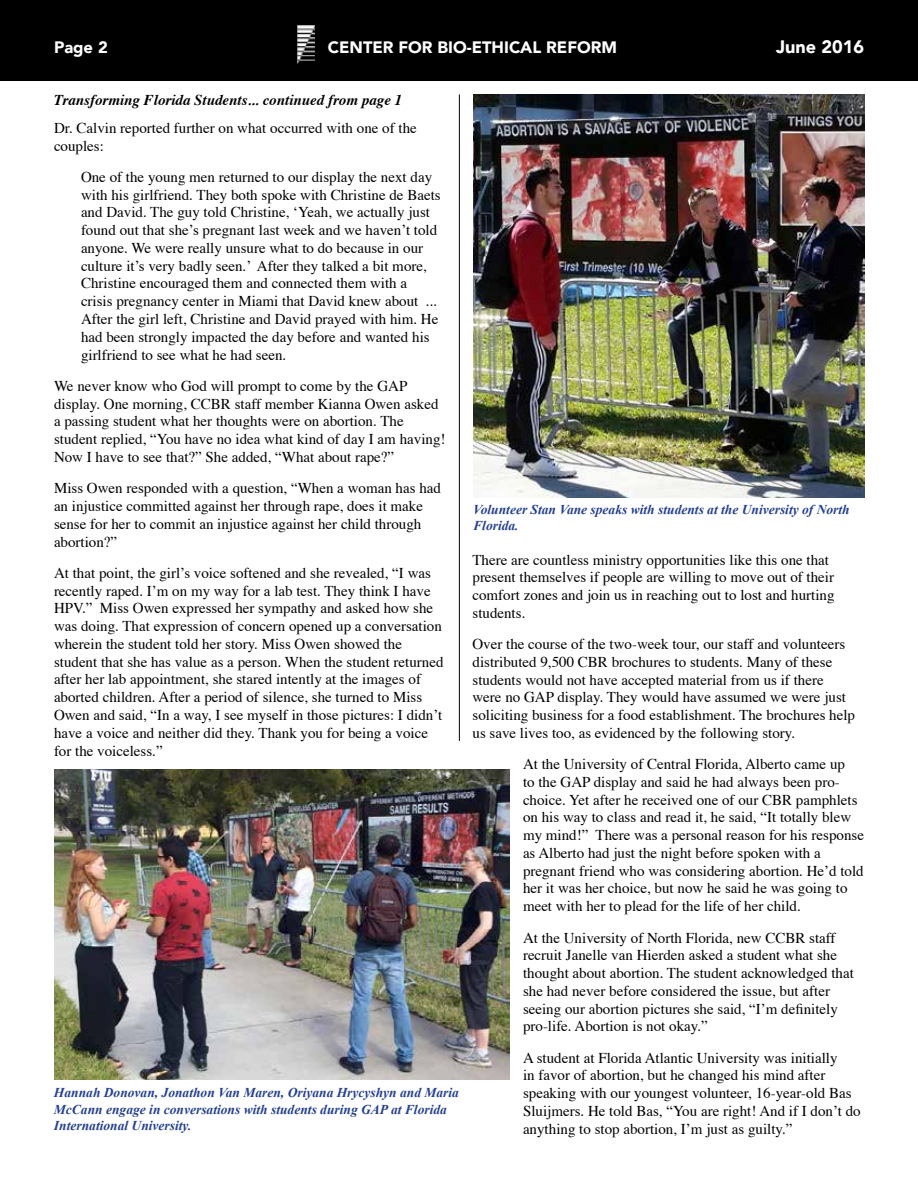
<style>
.page{position:relative;width:918px;height:1188px;background:#fff}
.page>*{position:absolute;margin:0;border:0;box-sizing:border-box;transform-origin:0 0}
.t1{font:900 18px "Avenir";color:#fff}
.t2{font:900 16.5px "Avenir";color:#fff}
.t3{font:15px/17.7px "Times";color:#000}
.t4{font:italic 700 15px "Times";color:#000}
.t5{font:italic 700 13.5px/16.2px "Times New Roman";color:#25408f}
</style>
<div class="page">
<div style="left:0;top:0;width:918px;height:81px;background:#000"></div>
<img style="left:297px;top:26px;width:17px;height:37px">
<hr style="left:459px;top:94px;width:1px;height:647px;background:#000">
<img style="left:474px;top:94px;width:391px;height:404px">
<img style="left:54px;top:770px;width:456px;height:310px">
<p class="t2" style="left:54px;top:33px;width:55px">Page 2</p>
<p class="t2" style="left:328px;top:33px;width:291px">CENTER FOR BIO-ETHICAL REFORM</p>
<p class="t1" style="left:776px;top:31px;width:89px">June 2016</p>
<p class="t4" style="left:54px;top:86px;width:350px">Transforming Florida Students... continued from page 1</p>
<p class="t3" style="left:54px;top:118px;width:364px">Dr. Calvin reported further on what occurred with one of the couples:</p>
<p class="t3" style="left:81px;top:167px;width:361px">One of the young men returned to our display the next day with his girlfriend. They both spoke with Christine de Baets and David. The guy told Christine, ‘Yeah, we actually just found out that she’s pregnant last week and we haven’t told anyone. We were really unsure what to do because in our culture it’s very badly seen.’ After they talked a bit more, Christine encouraged them and connected them with a crisis pregnancy center in Miami that David knew about ...<br>After the girl left, Christine and David prayed with him. He had been strongly impacted the day before and wanted his girlfriend to see what he had seen.</p>
<p class="t3" style="left:54px;top:376px;width:393px">We never know who God will prompt to come by the GAP display. One morning, CCBR staff member Kianna Owen asked a passing student what her thoughts were on abortion. The student replied, “You have no idea what kind of day I am having!<br>Now I have to see that?” She added, “What about rape?”</p>
<p class="t3" style="left:54px;top:478px;width:389px">Miss Owen responded with a question, “When a woman has had an injustice committed against her through rape, does it make sense for her to commit an injustice against her child through abortion?”</p>
<p class="t3" style="left:54px;top:563px;width:391px">At that point, the girl’s voice softened and she revealed, “I was recently raped. I’m on my way for a lab test. They think I have HPV.” Miss Owen expressed her sympathy and asked how she was doing. That expression of concern opened up a conversation wherein the student told her story. Miss Owen showed the student that she has value as a person. When the student returned after her lab appointment, she stared intently at the images of aborted children. After a period of silence, she turned to Miss Owen and said, “In a way, I see myself in those pictures: I didn’t have a voice and neither did they. Thank you for being a voice for the voiceless.”</p>
<p class="t5" style="left:54px;top:1085px;width:407px">Hannah Donovan, Jonathon Van Maren, Oriyana Hrycyshyn and Maria<br>McCann engage in conversations with students during GAP at Florida<br>International University.</p>
<p class="t5" style="left:473px;top:501px;width:378px">Volunteer Stan Vane speaks with students at the University of North<br>Florida.</p>
<p class="t3" style="left:472px;top:549px;width:364px">There are countless ministry opportunities like this one that present themselves if people are willing to move out of their comfort zones and join us in reaching out to lost and hurting students.</p>
<p class="t3" style="left:472px;top:634px;width:384px">Over the course of the two-week tour, our staff and volunteers distributed 9,500 CBR brochures to students. Many of these students would not have accepted material from us if there were no GAP display. They would have assumed we were just soliciting business for a food establishment. The brochures help us save lives too, as evidenced by the following story.</p>
<p class="t3" style="left:523px;top:754px;width:343px">At the University of Central Florida, Alberto came up<br>to the GAP display and said he had always been pro&shy;choice. Yet after he received one of our CBR pamphlets on his way to class and read it, he said, “It totally blew my mind!” There was a personal reason for his response as Alberto had just the night before spoken with a pregnant friend who was considering abortion. He’d told her it was her choice, but now he said he was going to meet with her to plead for the life of her child.</p>
<p class="t3" style="left:523px;top:927px;width:332px">At the University of North Florida, new CCBR staff recruit Janelle van Hierden asked a student what she thought about abortion. The student acknowledged that she had never before considered the issue, but after seeing our abortion pictures she said, “I’m definitely pro-life. Abortion is not okay.”</p>
<p class="t3" style="left:523px;top:1047px;width:339px">A student at Florida Atlantic University was initially<br>in favor of abortion, but he changed his mind after speaking with our youngest volunteer, 16-year-old Bas Sluijmers. He told Bas, “You are right! And if I don’t do anything to stop abortion, I’m just as guilty.”</p>
</div>
